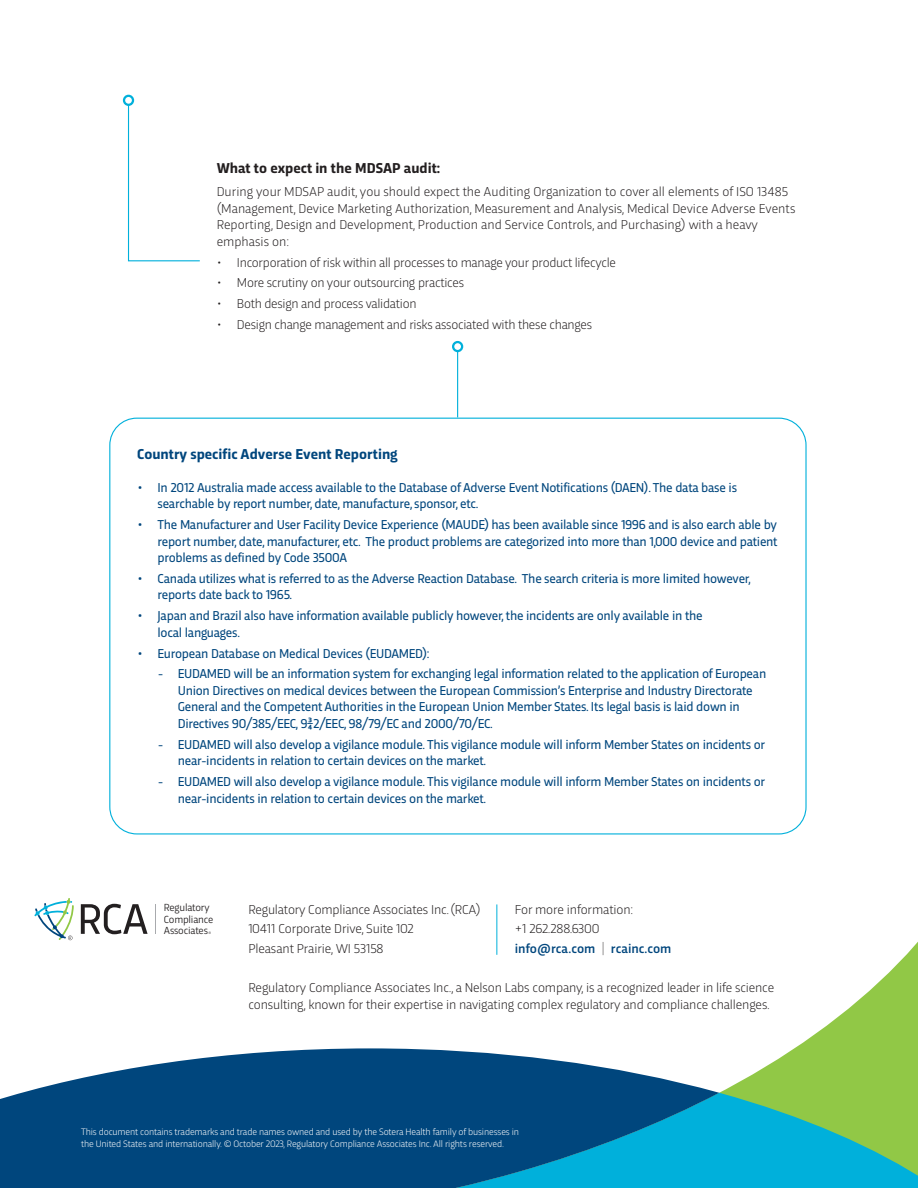
<style>
.page{position:relative;width:918px;height:1188px;background:#fff}
.page>*{position:absolute;margin:0;border:0;box-sizing:border-box;transform-origin:0 0}
.t1{font:700 15px "Trasandina";color:#00467d}
.t2{font:700 15px "Trasandina";color:#231f20}
.t3{font:13.5px/16.5px "Trasandina";letter-spacing:-.02em;color:#00467d}
.t4{font:300 13.5px/16.5px "Trasandina";letter-spacing:-.01em;color:#231f20}
.t5{font:10.8px/11.2px "Trasandina";letter-spacing:-.02em;color:#231f20}
.t6{font:300 9.75px/12px "Trasandina";letter-spacing:-.015em;color:#fff}
.s1{font-weight:500;color:#00467d}
.s2{font-weight:100}
</style>
<div class="page">
<svg style="left:496px;top:926px;width:422px;height:167px"></svg>
<svg style="left:719px;top:1093px;width:199px;height:95px;background:#36b9a2"></svg>
<svg style="left:0;top:1048px;width:719px;height:140px;background:#1c6695"></svg>
<svg style="left:127px;top:104px;width:73px;height:158px"></svg>
<div style="left:123px;top:95px;width:11px;height:11px;border:2px solid #00b0db;border-radius:50%"></div>
<hr style="left:457px;top:351px;width:1px;height:66px;background:#00b0db">
<div style="left:452px;top:341px;width:11px;height:11px;border:2px solid #00b0db;border-radius:50%"></div>
<hr style="left:497px;top:904px;width:1px;height:51px;background:#00b0db">
<svg style="left:81px;top:904px;width:67px;height:30px"></svg>
<hr style="left:156px;top:904px;width:1px;height:30px;background:#a8aaad">
<svg style="left:35px;top:898px;width:39px;height:42px"></svg>
<p class="t2" style="left:217px;top:157px;width:225px">What to expect in the MDSAP audit:</p>
<p class="t4" style="left:217px;top:183px;width:580px">During your MDSAP audit, you should expect the Auditing Organization to cover all elements of ISO 13485 (Management, Device Marketing Authorization, Measurement and Analysis, Medical Device Adverse Events Reporting, Design and Development, Production and Service Controls, and Purchasing) with a heavy emphasis on:</p>
<p class="t4" style="left:218px;top:253px;width:400px">• Incorporation of risk within all processes to manage your product lifecycle</p>
<p class="t4" style="left:218px;top:274px;width:248px">• More scrutiny on your outsourcing practices</p>
<p class="t4" style="left:218px;top:294px;width:201px">• Both design and process validation</p>
<p class="t4" style="left:218px;top:315px;width:376px">• Design change management and risks associated with these changes</p>
<p class="t1" style="left:137px;top:443px;width:262px">Country specific Adverse Event Reporting</p>
<p class="t3" style="left:157px;top:478px;width:581px;text-indent:-19px">• In 2012 Australia made access available to the Database of Adverse Event Notifications (DAEN). The data base is searchable by report number, date, manufacture, sponsor, etc.</p>
<p class="t3" style="left:157px;top:515px;width:622px;text-align:justify;text-indent:-19px">• The Manufacturer and User Facility Device Experience (MAUDE) has been available since 1996 and is also earch able by report number, date, manufacturer, etc. The product problems are categorized into more than 1,000 device and patient problems as defined by Code 3500A</p>
<p class="t3" style="left:157px;top:569px;width:595px;text-indent:-19px">• Canada utilizes what is referred to as the Adverse Reaction Database. The search criteria is more limited however, reports date back to 1965.</p>
<p class="t3" style="left:158px;top:606px;width:547px;text-indent:-20px">• Japan and Brazil also have information available publicly however, the incidents are only available in the local languages.</p>
<p class="t3" style="left:138px;top:644px;width:293px">• European Database on Medical Devices (EUDAMED):</p>
<p class="t3" style="left:178px;top:665px;width:590px;text-indent:-19px">- EUDAMED will be an information system for exchanging legal information related to the application of European Union Directives on medical devices between the European Commission’s Enterprise and Industry Directorate General and the Competent Authorities in the European Union Member States. Its legal basis is laid down in Directives 90/385/EEC, 93/42/EEC, 98/79/EC and 2000/70/EC.</p>
<p class="t3" style="left:178px;top:735px;width:589px;text-indent:-19px">- EUDAMED will also develop a vigilance module. This vigilance module will inform Member States on incidents or near-incidents in relation to certain devices on the market.</p>
<p class="t3" style="left:178px;top:772px;width:589px;text-indent:-19px">- EUDAMED will also develop a vigilance module. This vigilance module will inform Member States on incidents or near-incidents in relation to certain devices on the market.</p>
<p class="t5" style="left:164px;top:901px;width:51px">Regulatory<br>Compliance<br>Associates</p>
<p class="t4" style="left:248px;top:899px;width:234px;line-height:19.5px">Regulatory Compliance Associates Inc. (RCA)<br>10411 Corporate Drive, Suite 102<br>Pleasant Prairie, WI 53158</p>
<p class="t4" style="left:515px;top:899px;width:158px;line-height:19.5px">For more information:<br>+1 262.288.6300 <span class="s1">info@rca.com</span> <span class="s2">|</span> <span class="s1">rcainc.com</span></p>
<p class="t4" style="left:248px;top:979px;width:527px">Regulatory Compliance Associates Inc., a Nelson Labs company, is a recognized leader in life science consulting, known for their expertise in navigating complex regulatory and compliance challenges.</p>
<p class="t6" style="left:81px;top:1125px;width:440px">This document contains trademarks and trade names owned and used by the Sotera Health family of businesses in the United States and internationally. © October 2023, Regulatory Compliance Associates Inc. All rights reserved.</p>
</div>
